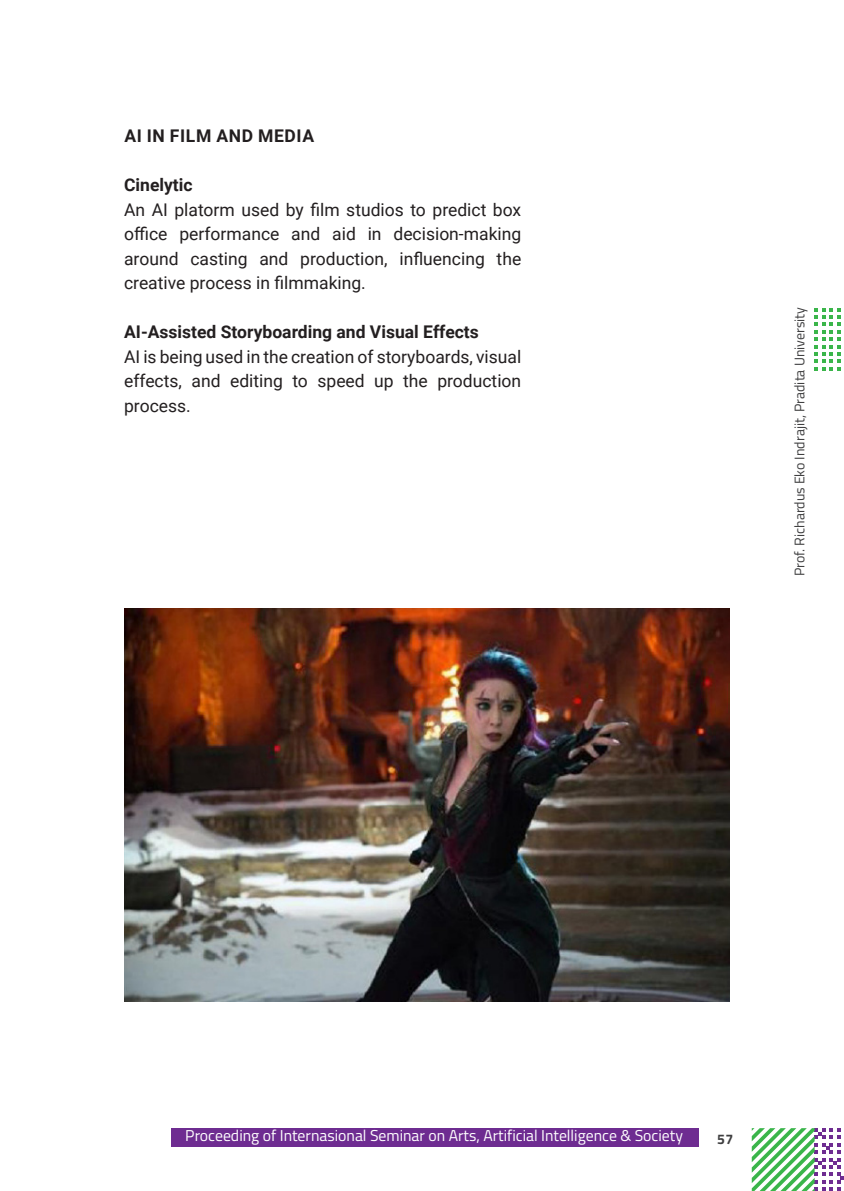
<style>
.page{position:relative;width:844px;height:1191px;background:#fff}
.page>*{position:absolute;margin:0;border:0;box-sizing:border-box;transform-origin:0 0}
.t1{font:17.5px/24.5px "Roboto";color:#231f20;text-align:justify}
.t2{font:700 17.5px "Roboto";color:#231f20}
.t3{font:700 17.5px "Roboto";letter-spacing:.035em;color:#231f20}
.t4{font:15.75px "Titillium Web";color:#fff}
.t5{font:14px "Titillium Web";color:#3e3e3f}
.t6{font:700 14px "Titillium Web";color:#3e3e3f}
</style>
<div class="page">
<svg style="left:814px;top:308px;width:26px;height:63px"></svg>
<div style="left:172px;top:1128px;width:526px;height:18px;background:#6e2c91"></div>
<svg style="left:751px;top:1128px;width:92px;height:63px"></svg>
<img style="left:124px;top:609px;width:605px;height:392px">
<p class="t3" style="left:124px;top:126px;width:191px">AI IN FILM AND MEDIA</p>
<p class="t2" style="left:124px;top:175px;width:70px">Cinelytic</p>
<p class="t1" style="left:124px;top:197px;width:398px">An AI platorm used by film studios to predict box office performance and aid in decision-making around casting and production, influencing the creative process in filmmaking.</p>
<p class="t2" style="left:124px;top:322px;width:356px">AI-Assisted Storyboarding and Visual Effects</p>
<p class="t1" style="left:124px;top:344px;width:398px">AI is being used in the creation of storyboards, visual effects, and editing to speed up the production process.</p>
<p class="t5" style="left:788px;top:576px;width:271px;rotate:-90deg">Prof. Richardus Eko Indrajit, Pradita University</p>
<p class="t4" style="left:185px;top:1123px;width:499px">Proceeding of Internasional Seminar on Arts, Artificial Intelligence &amp; Society</p>
<p class="t6" style="left:717px;top:1128px;width:18px">57</p>
</div>
